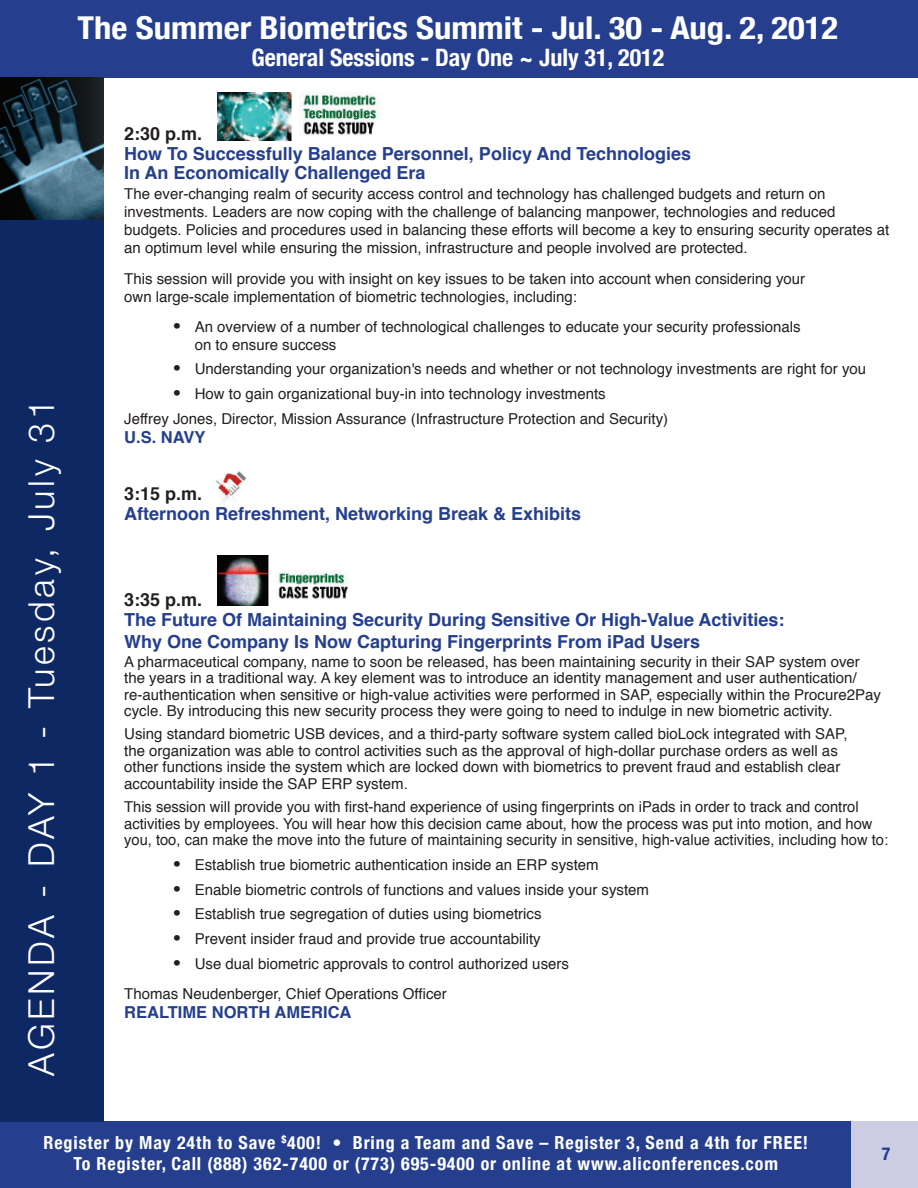
<style>
.page{position:relative;width:918px;height:1188px;background:#fff}
.page>*{position:absolute;margin:0;border:0;box-sizing:border-box;transform-origin:0 0}
.t1{font:300 36px "Helvetica Neue";letter-spacing:.1em;color:#fff}
.t2{font:700 condensed 31.5px "Helvetica Neue";color:#fff;scale:1.1 1}
.t3{font:700 condensed 24px "Helvetica Neue";color:#fff}
.t4{font:700 18px/19.5px "Helvetica";color:#253f8e}
.t5{font:700 condensed 18px/21.6px "Helvetica Neue";letter-spacing:.05em;color:#fff;text-align:center}
.t6{font:700 18px "Helvetica";color:#231f20}
.t7{font:700 condensed 18px "Helvetica Neue";color:#253f8e}
.t8{font:700 16.5px "Helvetica";color:#253f8e}
.t9{font:15px/16.5px "Helvetica";color:#231f20}
.s1{font-size:25.5px}
</style>
<div class="page">
<div style="left:0;top:1122px;width:852px;height:66px;background:#253f8e"></div>
<div style="left:852px;top:1122px;width:66px;height:66px;background:#cccce2"></div>
<div style="left:0;top:77px;width:103px;height:1045px;background:#0e2864"></div>
<div style="left:0;top:0;width:918px;height:78px;background:#253f8e"></div>
<img style="left:0;top:78px;width:103px;height:141px">
<img style="left:217px;top:92px;width:162px;height:48px">
<img style="left:216px;top:471px;width:31px;height:31px">
<img style="left:217px;top:556px;width:131px;height:49px">
<h2 class="t2" style="left:78px;top:8px;width:693px">The Summer Biometrics Summit - Jul. 30 - Aug. 2, 2012</h2>
<h3 class="t3" style="left:251px;top:43px;width:414px">General Sessions - Day One ~ July 31, 2012</h3>
<h1 class="t1" style="left:19px;top:1076px;width:679px;rotate:-90deg">AGENDA - DAY 1 - Tuesday, July 31</h1>
<p class="t6" style="left:124px;top:119px;width:80px">2:30 p.m.</p>
<p class="t4" style="left:124px;top:144px;width:568px">How To Successfully Balance Personnel, Policy And Technologies<br>In An Economically Challenged Era</p>
<p class="t9" style="left:124px;top:186px;width:767px;line-height:18px">The ever-changing realm of security access control and technology has challenged budgets and return on investments. Leaders are now coping with the challenge of balancing manpower, technologies and reduced budgets. Policies and procedures used in balancing these efforts will become a key to ensuring security operates at an optimum level while ensuring the mission, infrastructure and people involved are protected.</p>
<p class="t9" style="left:124px;top:270px;width:683px;line-height:18px">This session will provide you with insight on key issues to be taken into account when considering your own large-scale implementation of biometric technologies, including:</p>
<p class="t9" style="left:195px;top:318px;width:608px;line-height:18px;text-indent:-22px"><span class="s1">•</span> An overview of a number of technological challenges to educate your security professionals on to ensure success</p>
<p class="t9" style="left:172px;top:361px;width:696px"><span class="s1">•</span> Understanding your organization's needs and whether or not technology investments are right for you</p>
<p class="t9" style="left:124px;top:382px;width:546px;line-height:24.8px;text-indent:48px"><span class="s1">•</span> How to gain organizational buy-in into technology investments<br>Jeffrey Jones, Director, Mission Assurance (Infrastructure Protection and Security)</p>
<p class="t8" style="left:124px;top:424px;width:83px">U.S. NAVY</p>
<p class="t6" style="left:124px;top:480px;width:80px">3:15 p.m.</p>
<p class="t4" style="left:124px;top:504px;width:459px">Afternoon Refreshment, Networking Break &amp; Exhibits</p>
<p class="t6" style="left:124px;top:585px;width:80px">3:35 p.m.</p>
<p class="t4" style="left:124px;top:609px;width:662px;line-height:21.9px">The Future Of Maintaining Security During Sensitive Or High-Value Activities:<br>Why One Company Is Now Capturing Fingerprints From iPad Users</p>
<p class="t9" style="left:124px;top:654px;width:758px">A pharmaceutical company, name to soon be released, has been maintaining security in their SAP system over the years in a traditional way. A key element was to introduce an identity management and user authentication/ re-authentication when sensitive or high-value activities were performed in SAP, especially within the Procure2Pay cycle. By introducing this new security process they were going to need to indulge in new biometric activity.</p>
<p class="t9" style="left:124px;top:726px;width:725px">Using standard biometric USB devices, and a third-party software system called bioLock integrated with SAP, the organization was able to control activities such as the approval of high-dollar purchase orders as well as other functions inside the system which are locked down with biometrics to prevent fraud and establish clear accountability inside the SAP ERP system.</p>
<p class="t9" style="left:124px;top:799px;width:765px">This session will provide you with first-hand experience of using fingerprints on iPads in order to track and control activities by employees. You will hear how this decision came about, how the process was put into motion, and how you, too, can make the move into the future of maintaining security in sensitive, high-value activities, including how to:</p>
<p class="t9" style="left:172px;top:857px;width:428px"><span class="s1">•</span> Establish true biometric authentication inside an ERP system</p>
<p class="t9" style="left:172px;top:882px;width:478px"><span class="s1">•</span> Enable biometric controls of functions and values inside your system</p>
<p class="t9" style="left:172px;top:906px;width:371px"><span class="s1">•</span> Establish true segregation of duties using biometrics</p>
<p class="t9" style="left:172px;top:931px;width:370px"><span class="s1">•</span> Prevent insider fraud and provide true accountability</p>
<p class="t9" style="left:124px;top:949px;width:446px;line-height:30px;text-indent:48px"><span class="s1">•</span> Use dual biometric approvals to control authorized users<br>Thomas Neudenberger, Chief Operations Officer</p>
<p class="t8" style="left:124px;top:999px;width:229px">REALTIME NORTH AMERICA</p>
<p class="t5" style="left:43px;top:1131px;width:766px">Register by May 24th to Save <sup>$</sup>400! • Bring a Team and Save – Register 3, Send a 4th for FREE!<br>To Register, Call (888) 362-7400 or (773) 695-9400 or online at www.aliconferences.com</p>
<p class="t7" style="left:882px;top:1142px;width:10px">7</p>
</div>
